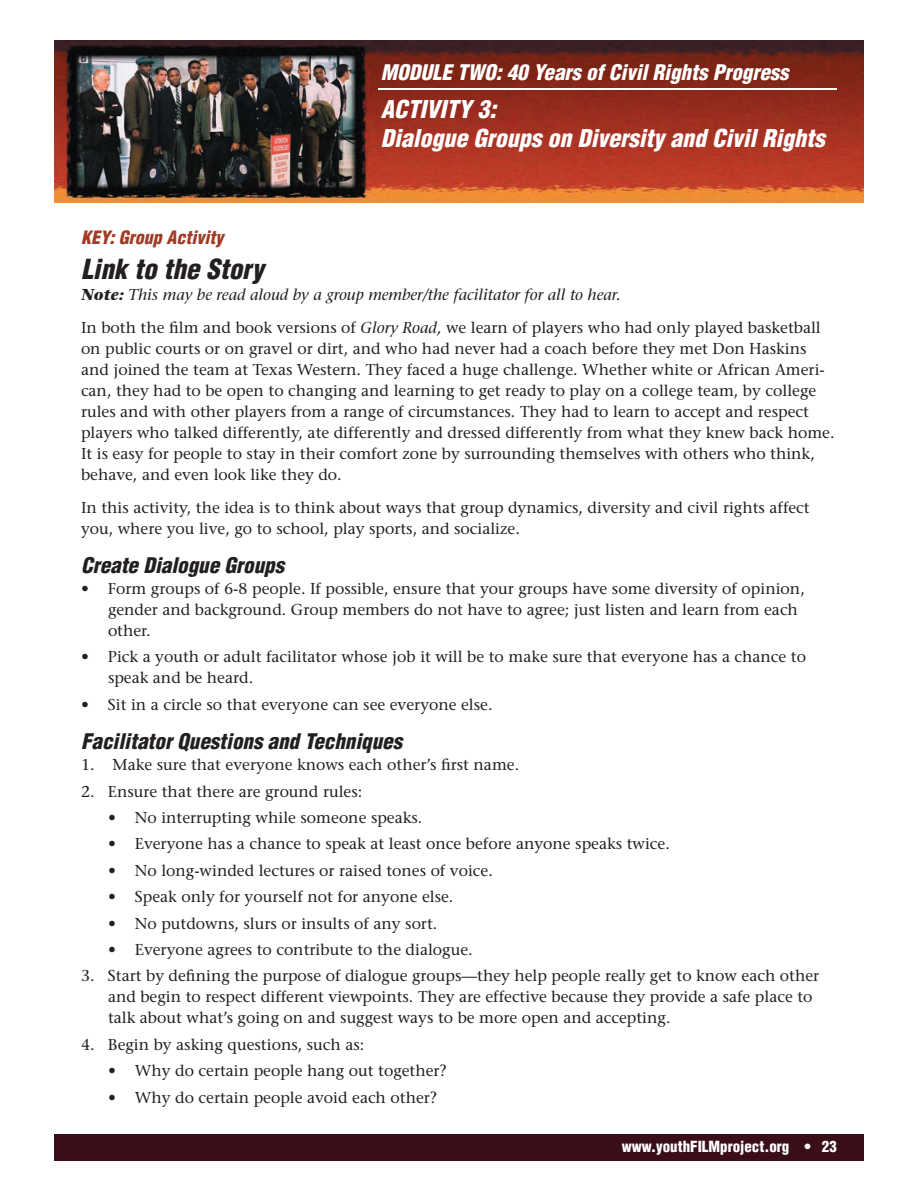
<style>
.page{position:relative;width:918px;height:1188px;background:#fff}
.page>*{position:absolute;margin:0;border:0;box-sizing:border-box;transform-origin:0 0}
.t1{font:italic 900 condensed 27px "Helvetica";color:#231f20}
.t2{font:italic 900 condensed 24px/28.8px "Helvetica";color:#fff}
.t3{font:italic 900 condensed 21px "Helvetica";color:#231f20}
.t4{font:italic 900 condensed 21px "Helvetica";color:#fff}
.t5{font:italic 900 condensed 18px "Helvetica";color:#a23b26}
.t6{font:15.75px/21px "Stone Serif";color:#231f20}
.t7{font:900 condensed 15px "Helvetica";color:#fff}
.s1{font-weight:700;font-style:italic}
.s2{font-style:italic}
</style>
<div class="page">
<div style="left:54px;top:1134px;width:810px;height:27px;background:#3a0e19"></div>
<img style="left:54px;top:40px;width:810px;height:162px">
<hr style="left:378px;top:88px;width:459px;height:2px;background:#fff">
<h3 class="t4" style="left:381px;top:59px;width:409px">MODULE TWO: 40 Years of Civil Rights Progress</h3>
<h2 class="t2" style="left:381px;top:95px;width:446px">ACTIVITY 3:<br>Dialogue Groups on Diversity and Civil Rights</h2>
<p class="t5" style="left:81px;top:226px;width:144px">KEY: Group Activity</p>
<h1 class="t1" style="left:81px;top:252px;width:184px">Link to the Story</h1>
<p class="t6" style="left:81px;top:278px;width:741px;line-height:33px"><span class="s1">Note:</span> <span class="s2">This may be read aloud by a group member/the facilitator for all to hear.<br></span>In both the film and book versions of <span class="s2">Glory Road,</span> we learn of players who had only played basketball</p>
<p class="t6" style="left:81px;top:338px;width:755px">on public courts or on gravel or dirt, and who had never had a coach before they met Don Haskins and joined the team at Texas Western. They faced a huge challenge. Whether white or African Ameri&shy;can, they had to be open to changing and learning to get ready to play on a college team, by college rules and with other players from a range of circumstances. They had to learn to accept and respect players who talked differently, ate differently and dressed differently from what they knew back home.<br>It is easy for people to stay in their comfort zone by surrounding themselves with others who think, behave, and even look like they do.</p>
<p class="t6" style="left:81px;top:497px;width:730px">In this activity, the idea is to think about ways that group dynamics, diversity and civil rights affect you, where you live, go to school, play sports, and socialize.</p>
<h3 class="t3" style="left:81px;top:552px;width:205px">Create Dialogue Groups</h3>
<p class="t6" style="left:108px;top:578px;width:698px;text-indent:-27px">• Form groups of 6-8 people. If possible, ensure that your groups have some diversity of opinion, gender and background. Group members do not have to agree; just listen and learn from each other.</p>
<p class="t6" style="left:108px;top:646px;width:700px;text-indent:-27px">• Pick a youth or adult facilitator whose job it will be to make sure that everyone has a chance to speak and be heard.</p>
<p class="t6" style="left:81px;top:694px;width:413px">• Sit in a circle so that everyone can see everyone else.</p>
<h3 class="t3" style="left:81px;top:728px;width:323px">Facilitator Questions and Techniques</h3>
<p class="t6" style="left:81px;top:754px;width:440px">1. Make sure that everyone knows each other’s first name.</p>
<p class="t6" style="left:81px;top:780px;width:283px">2. Ensure that there are ground rules:</p>
<p class="t6" style="left:108px;top:807px;width:316px">• No interrupting while someone speaks.</p>
<p class="t6" style="left:108px;top:833px;width:563px">• Everyone has a chance to speak at least once before anyone speaks twice.</p>
<p class="t6" style="left:108px;top:860px;width:386px">• No long-winded lectures or raised tones of voice.</p>
<p class="t6" style="left:108px;top:886px;width:347px">• Speak only for yourself not for anyone else.</p>
<p class="t6" style="left:108px;top:912px;width:331px">• No putdowns, slurs or insults of any sort.</p>
<p class="t6" style="left:108px;top:939px;width:366px">• Everyone agrees to contribute to the dialogue.</p>
<p class="t6" style="left:108px;top:965px;width:713px;text-indent:-27px">3. Start by defining the purpose of dialogue groups—they help people really get to know each other and begin to respect different viewpoints. They are effective because they provide a safe place to talk about what’s going on and suggest ways to be more open and accepting.</p>
<p class="t6" style="left:81px;top:1034px;width:285px">4. Begin by asking questions, such as:</p>
<p class="t6" style="left:108px;top:1060px;width:340px">• Why do certain people hang out together?</p>
<p class="t6" style="left:108px;top:1086px;width:331px">• Why do certain people avoid each other?</p>
<p class="t7" style="left:622px;top:1137px;width:217px">www.youthFILMproject.org • 23</p>
</div>
